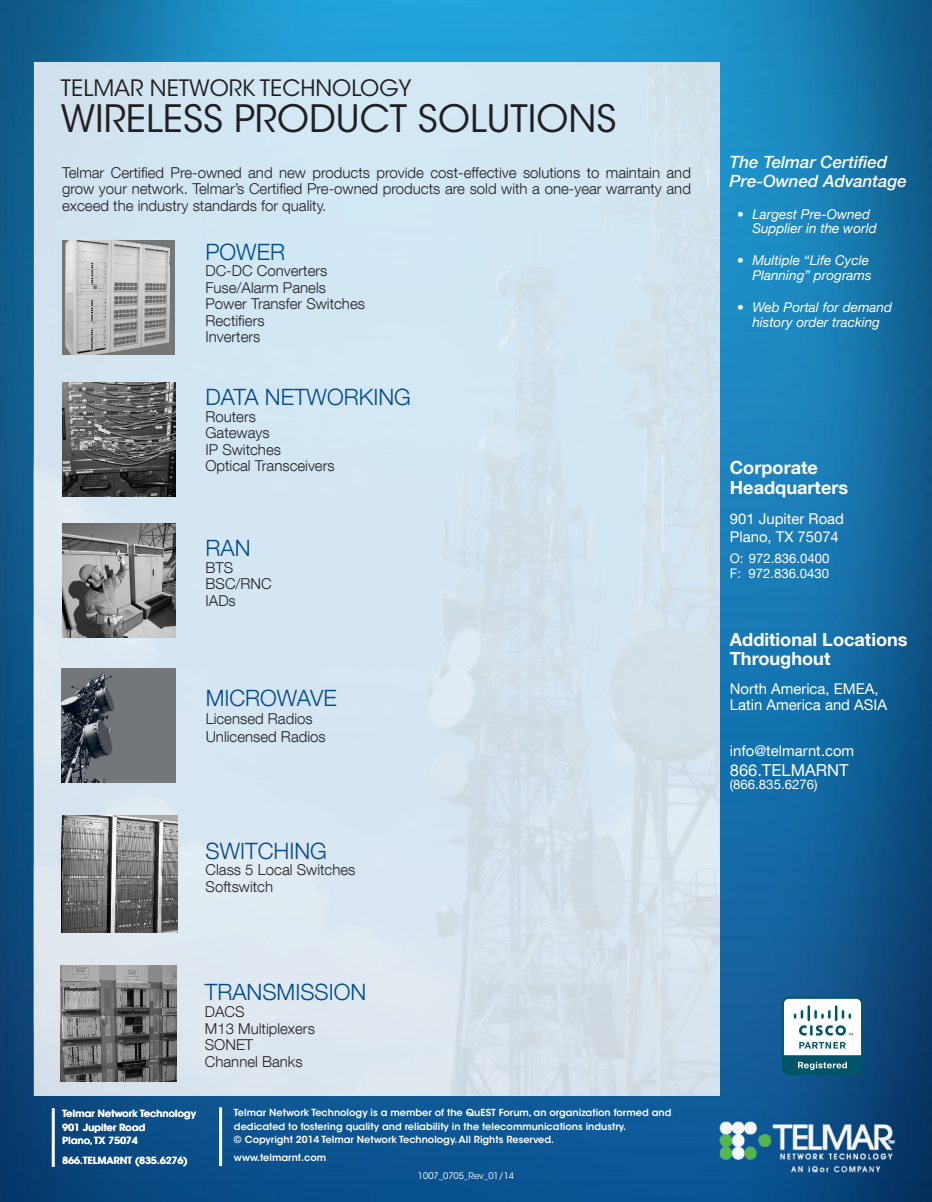
<style>
.page{position:relative;width:932px;height:1202px;background:#fff}
.page>*{position:absolute;margin:0;border:0;box-sizing:border-box;transform-origin:0 0}
.t1{font:37.5px "ITC Avant Garde Std";color:#231f20}
.t2{font:300 22.5px "Helvetica Neue LT Com";color:#004a8d}
.t3{font:22.5px "ITC Avant Garde Std";color:#231f20}
.t4{font:700 18.15px/19.5px "Helvetica Neue LT Com";color:#fff}
.t5{font:italic 500 16.95px/18.6px "Helvetica Neue LT Com";color:#fff}
.t6{font:16.5px "Helvetica Neue LT Com";color:#fff}
.t7{font:300 15px/16.5px "Helvetica Neue LT Com";color:#231f20;text-align:justify}
.t8{font:14.85px "Helvetica Neue LT Com";color:#fff}
.t9{font:italic 13.5px/14.9px "Helvetica Neue LT Com";color:#fff}
.t10{font:13.2px "Helvetica Neue LT Com";color:#fff}
.t11{font:600 9.75px/13.5px "ITC Avant Garde Std";color:#fff}
.t12{font:9px "ITC Avant Garde Std";color:#fff}
</style>
<div class="page">
<img style="left:0;top:0;width:932px;height:1202px">
<img style="left:701px;top:1107px;width:214px;height:80px">
<div style="left:34px;top:62px;width:685px;height:1033px;background:linear-gradient(to right,#d5e5f0,#d4e3ee)"></div>
<hr style="left:52px;top:1108px;width:3px;height:58px;background:#fff">
<hr style="left:219px;top:1107px;width:3px;height:59px;background:#fff">
<img style="left:62px;top:523px;width:113px;height:114px">
<img style="left:62px;top:668px;width:114px;height:114px">
<img style="left:62px;top:816px;width:115px;height:116px">
<img style="left:62px;top:382px;width:113px;height:114px">
<img style="left:62px;top:241px;width:112px;height:114px">
<img style="left:61px;top:965px;width:115px;height:116px">
<div style="left:782px;top:996px;width:81px;height:78px;background:#005467;border-radius:7px"></div>
<svg style="left:784px;top:998px;width:77px;height:57px;background:#dae6e8"></svg>
<svg style="left:798px;top:1061px;width:49px;height:9px"></svg>
<p class="t3" style="left:61px;top:75px;width:352px">TELMAR NETWORK TECHNOLOGY</p>
<p class="t1" style="left:61px;top:96px;width:557px">WIRELESS PRODUCT SOLUTIONS</p>
<p class="t7" style="left:62px;top:164px;width:630px">Telmar Certified Pre-owned and new products provide cost-effective solutions to maintain and grow your network. Telmar’s Certified Pre-owned products are sold with a one-year warranty and exceed the industry standards for quality.</p>
<p class="t2" style="left:205px;top:238px;width:81px">POWER</p>
<p class="t7" style="left:205px;top:262px;width:123px">DC-DC Converters</p>
<p class="t7" style="left:205px;top:279px;width:122px">Fuse/Alarm Panels</p>
<p class="t7" style="left:205px;top:295px;width:161px">Power Transfer Switches</p>
<p class="t7" style="left:205px;top:312px;width:61px">Rectifiers</p>
<p class="t7" style="left:205px;top:328px;width:57px">Inverters</p>
<p class="t2" style="left:205px;top:383px;width:207px">DATA NETWORKING</p>
<p class="t7" style="left:205px;top:408px;width:52px">Routers</p>
<p class="t7" style="left:205px;top:424px;width:66px">Gateways</p>
<p class="t7" style="left:205px;top:441px;width:77px">IP Switches</p>
<p class="t7" style="left:205px;top:457px;width:131px">Optical Transceivers</p>
<p class="t2" style="left:205px;top:534px;width:47px">RAN</p>
<p class="t7" style="left:205px;top:559px;width:29px">BTS</p>
<p class="t7" style="left:205px;top:575px;width:68px">BSC/RNC</p>
<p class="t7" style="left:205px;top:592px;width:32px">IADs</p>
<p class="t2" style="left:206px;top:684px;width:132px">MICROWAVE</p>
<p class="t7" style="left:206px;top:710px;width:108px">Licensed Radios</p>
<p class="t7" style="left:206px;top:728px;width:122px">Unlicensed Radios</p>
<p class="t2" style="left:205px;top:837px;width:123px">SWITCHING</p>
<p class="t7" style="left:205px;top:861px;width:151px">Class 5 Local Switches</p>
<p class="t7" style="left:205px;top:878px;width:69px">Softswitch</p>
<p class="t2" style="left:205px;top:978px;width:163px">TRANSMISSION</p>
<p class="t7" style="left:205px;top:1003px;width:41px">DACS</p>
<p class="t7" style="left:205px;top:1019px;width:111px">M13 Multiplexers</p>
<p class="t7" style="left:205px;top:1036px;width:50px">SONET</p>
<p class="t7" style="left:205px;top:1052px;width:99px">Channel Banks</p>
<p class="t11" style="left:63px;top:1107px;width:135px">Telmar Network Technology<br>901 Jupiter Road</p>
<p class="t11" style="left:63px;top:1134px;width:77px">Plano, TX 75074</p>
<p class="t11" style="left:63px;top:1153px;width:127px">866.TELMARNT (835.6276)</p>
<p class="t11" style="left:234px;top:1106px;width:439px">Telmar Network Technology is a member of the QuEST Forum, an organization formed and dedicated to fostering quality and reliability in the telecommunications industry.</p>
<p class="t11" style="left:234px;top:1133px;width:322px">© Copyright 2014 Telmar Network Technology. All Rights Reserved.</p>
<p class="t11" style="left:234px;top:1151px;width:94px">www.telmarnt.com</p>
<p class="t12" style="left:418px;top:1170px;width:98px">1007_0705_Rev_01/14</p>
<p class="t5" style="left:729px;top:153px;width:179px">The Telmar Certified<br>Pre-Owned Advantage</p>
<p class="t9" style="left:752px;top:206px;width:126px;text-indent:-15px">• Largest Pre-Owned<br>Supplier in the world</p>
<p class="t9" style="left:737px;top:252px;width:136px;text-align:right">• Multiple “Life Cycle<br>Planning” programs</p>
<p class="t9" style="left:737px;top:299px;width:156px;text-align:center">• Web Portal for demand history order tracking</p>
<p class="t4" style="left:729px;top:457px;width:90px">Corporate</p>
<p class="t4" style="left:729px;top:477px;width:120px">Headquarters</p>
<p class="t8" style="left:729px;top:509px;width:116px">901 Jupiter Road</p>
<p class="t8" style="left:729px;top:527px;width:110px">Plano, TX 75074</p>
<p class="t10" style="left:729px;top:550px;width:101px">O: 972.836.0400</p>
<p class="t10" style="left:729px;top:565px;width:101px">F: 972.836.0430</p>
<p class="t4" style="left:729px;top:629px;width:179px">Additional Locations<br>Throughout</p>
<p class="t8" style="left:729px;top:679px;width:150px">North America, EMEA,</p>
<p class="t8" style="left:729px;top:695px;width:159px">Latin America and ASIA</p>
<p class="t8" style="left:729px;top:742px;width:126px">info@telmarnt.com</p>
<p class="t6" style="left:729px;top:759px;width:120px">866.TELMARNT</p>
<p class="t10" style="left:729px;top:776px;width:89px">(866.835.6276)</p>
</div>
